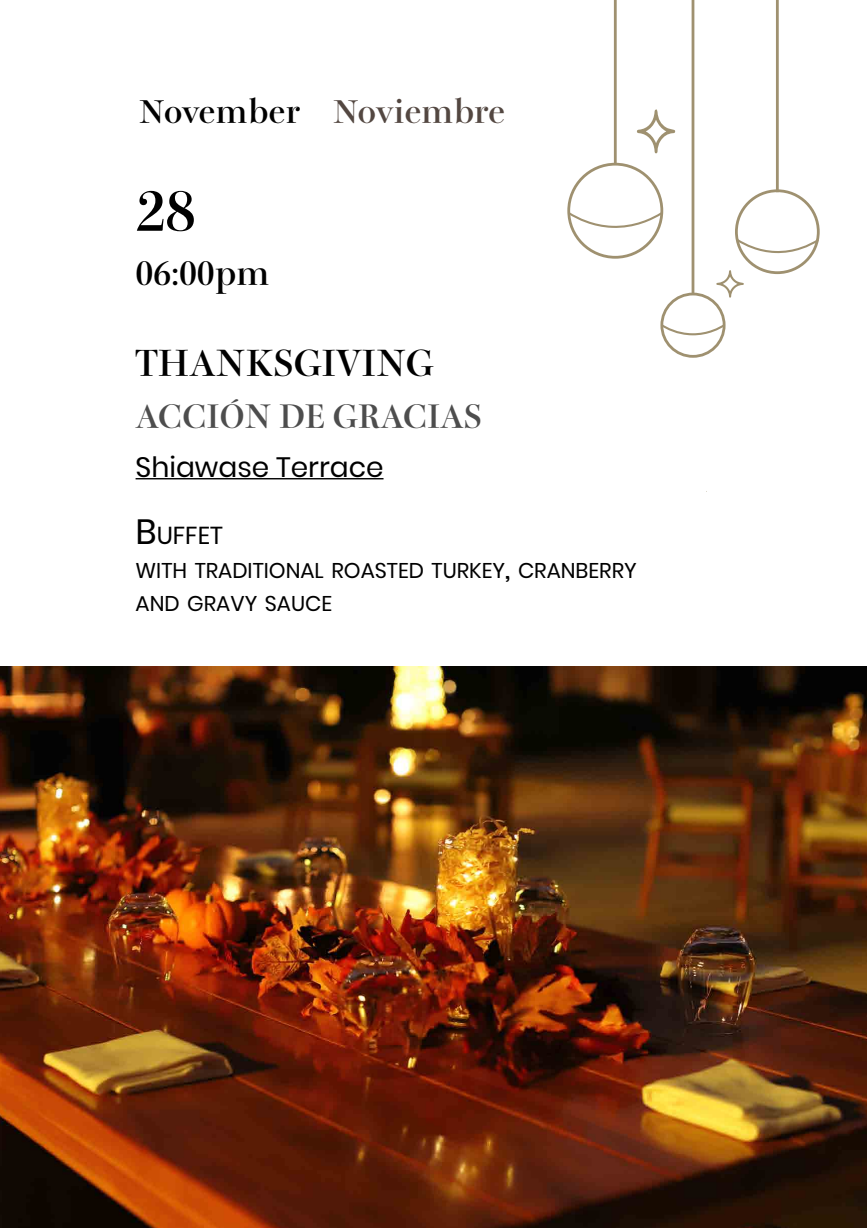
<style>
.page{position:relative;width:868px;height:1228px;background:#fff}
.page>*{position:absolute;margin:0;border:0;box-sizing:border-box;transform-origin:0 0}
.t1{font:800 52.5px "Toppan Bunkyu Midashi Mincho Std N";color:#000}
.t2{font:800 35px "Toppan Bunkyu Midashi Mincho Std N";color:#000}
.t3{font:800 31.5px "Toppan Bunkyu Midashi Mincho Std N";color:#4d4d4d}
.t4{font:800 31.5px "Toppan Bunkyu Midashi Mincho Std N";color:#000}
.t5{font:800 30.38px "Toppan Bunkyu Midashi Mincho Std N";color:#534741}
.t6{font:28px "Poppins";color:#000}
.t7{font:24.5px "Poppins";color:#000}
.t8{font:21.31px/33.6px "Poppins";color:#000}
.s1{color:#000}
.s2{font-size:35px}
.s3{font-size:30.45px}
</style>
<div class="page">
<hr style="left:136px;top:478px;width:248px;height:1px;background:#000">
<img style="left:0;top:666px;width:867px;height:562px">
<div style="left:567px;top:163px;width:96px;height:96px;border:3px solid #9f9170;border-radius:50%"></div>
<div style="left:660px;top:293px;width:66px;height:65px;border:3px solid #9f9170;border-radius:50%"></div>
<div style="left:735px;top:189px;width:85px;height:85px;border:3px solid #9f9170;border-radius:50%"></div>
<hr style="left:614px;top:0;width:3px;height:164px;background:#9f9170">
<hr style="left:776px;top:0;width:3px;height:192px;background:#9f9170">
<hr style="left:692px;top:0;width:2px;height:294px;background:#9f9170">
<svg style="left:716px;top:270px;width:28px;height:28px"></svg>
<svg style="left:637px;top:109px;width:38px;height:44px"></svg>
<svg style="left:567px;top:210px;width:97px;height:20px"></svg>
<svg style="left:735px;top:237px;width:85px;height:18px"></svg>
<svg style="left:660px;top:322px;width:66px;height:15px"></svg>
<h3 class="t5" style="left:139px;top:88px;width:368px"><span class="s1">November</span> Noviembre</h3>
<h1 class="t1" style="left:136px;top:170px;width:61px">28</h1>
<h3 class="t4" style="left:136px;top:249px;width:135px">06:00pm</h3>
<h2 class="t2" style="left:136px;top:335px;width:300px">THANKSGIVING</h2>
<h3 class="t3" style="left:136px;top:392px;width:348px">ACCIÓN DE GRACIAS</h3>
<h3 class="t6" style="left:136px;top:451px;width:249px">Shiawase Terrace</h3>
<p class="t7" style="left:136px;top:521px;width:89px"><span class="s2">B</span>UFFET</p>
<p class="t8" style="left:136px;top:553px;width:503px">WITH TRADITIONAL ROASTED TURKEY<span class="s3">,</span> CRANBERRY<br>AND GRAVY SAUCE</p>
</div>
